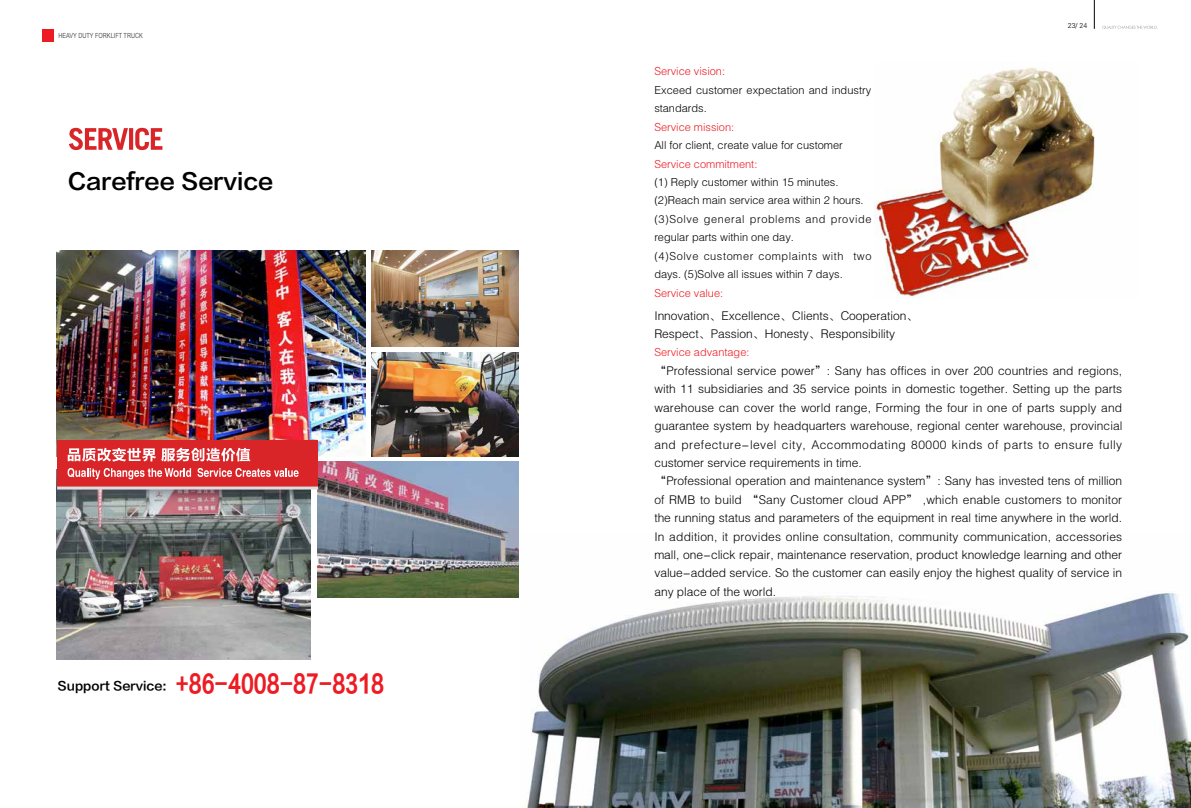
<style>
.page{position:relative;width:1191px;height:808px;background:#fff}
.page>*{position:absolute;margin:0;border:0;box-sizing:border-box;transform-origin:0 0}
.t1{font:26.8px "FZDHTK GBK1 0";color:#ed1b23;scale:.86 1}
.t2{font:22.3px "FZLTZCHK GBK1 0";color:#000}
.t3{font:12px/18.4px "FZZDXK GBK1 0";color:#000}
.t4{font:12px "FZLTZCHK GBK1 0";color:#000}
.t5{font:11px/18.4px "FZZDXK GBK1 0";color:#000}
.t6{font:11px "FZZDXK GBK1 0";color:#ed1b23}
.t7{font:7px "Arial";color:#58585b;scale:.8 1}
.t8{font:7px "FZXH1 JW GB1 0";color:#000}
</style>
<div class="page">
<img style="left:527px;top:593px;width:664px;height:215px">
<img style="left:57px;top:489px;width:253px;height:170px">
<img style="left:318px;top:462px;width:201px;height:136px">
<img style="left:57px;top:251px;width:308px;height:205px">
<img style="left:372px;top:250px;width:147px;height:96px">
<img style="left:372px;top:352px;width:147px;height:104px">
<div style="left:57px;top:440px;width:260px;height:46px;background:#d92428"></div>
<svg style="left:68px;top:448px;width:182px;height:13px"></svg>
<hr style="left:57px;top:486px;width:261px;height:3px;background:#dcddde">
<svg style="left:68px;top:468px;width:123px;height:11px"></svg>
<svg style="left:197px;top:468px;width:101px;height:9px"></svg>
<img style="left:875px;top:67px;width:220px;height:232px">
<svg style="left:69px;top:128px;width:93px;height:22px"></svg>
<svg style="left:1102px;top:26px;width:55px;height:3px"></svg>
<svg style="left:1094px;top:0;width:1px;height:29px"></svg>
<div style="left:43px;top:30px;width:11px;height:12px;background:#ed1b23"></div>
<p class="t7" style="left:58px;top:31px;width:107px">HEAVY DUTY FORKLIFT TRUCK</p>
<h2 class="t2" style="left:68px;top:169px;width:207px">Carefree Service</h2>
<p class="t4" style="left:58px;top:679px;width:111px">Support Service:</p>
<h1 class="t1" style="left:175px;top:669px;width:244px">+86-4008-87-8318</h1>
<p class="t8" style="left:1067px;top:22px;width:21px">23/ 24</p>
<p class="t6" style="left:654px;top:66px;width:72px">Service vision:</p>
<p class="t5" style="left:654px;top:81px;width:219px">Exceed customer expectation and industry standards.</p>
<p class="t6" style="left:654px;top:121px;width:81px">Service mission:</p>
<p class="t5" style="left:654px;top:136px;width:190px">All for client, create value for customer</p>
<p class="t6" style="left:654px;top:158px;width:105px">Service commitment:</p>
<p class="t5" style="left:654px;top:173px;width:219px">(1) Reply customer within 15 minutes. (2)Reach main service area within 2 hours. (3)Solve general problems and provide regular parts within one day.<br>(4)Solve customer complaints with two days. (5)Solve all issues within 7 days.</p>
<p class="t6" style="left:654px;top:287px;width:70px">Service value:</p>
<p class="t3" style="left:654px;top:307px;width:266px">Innovation、Excellence、Clients、Cooperation、<br>Respect、Passion、Honesty、Responsibility</p>
<p class="t6" style="left:654px;top:346px;width:97px">Service advantage:</p>
<p class="t3" style="left:654px;top:362px;width:469px">“Professional service power”: Sany has offices in over 200 countries and regions, with 11 subsidiaries and 35 service points in domestic together. Setting up the parts warehouse can cover the world range, Forming the four in one of parts supply and guarantee system by headquarters warehouse, regional center warehouse, provincial and prefecture-level city, Accommodating 80000 kinds of parts to ensure fully customer service requirements in time.<br>“Professional operation and maintenance system”: Sany has invested tens of million of RMB to build “Sany Customer cloud APP” ,which enable customers to monitor the running status and parameters of the equipment in real time anywhere in the world.<br>In addition, it provides online consultation, community communication, accessories mall, one-click repair, maintenance reservation, product knowledge learning and other value-added service. So the customer can easily enjoy the highest quality of service in any place of the world.</p>
</div>
